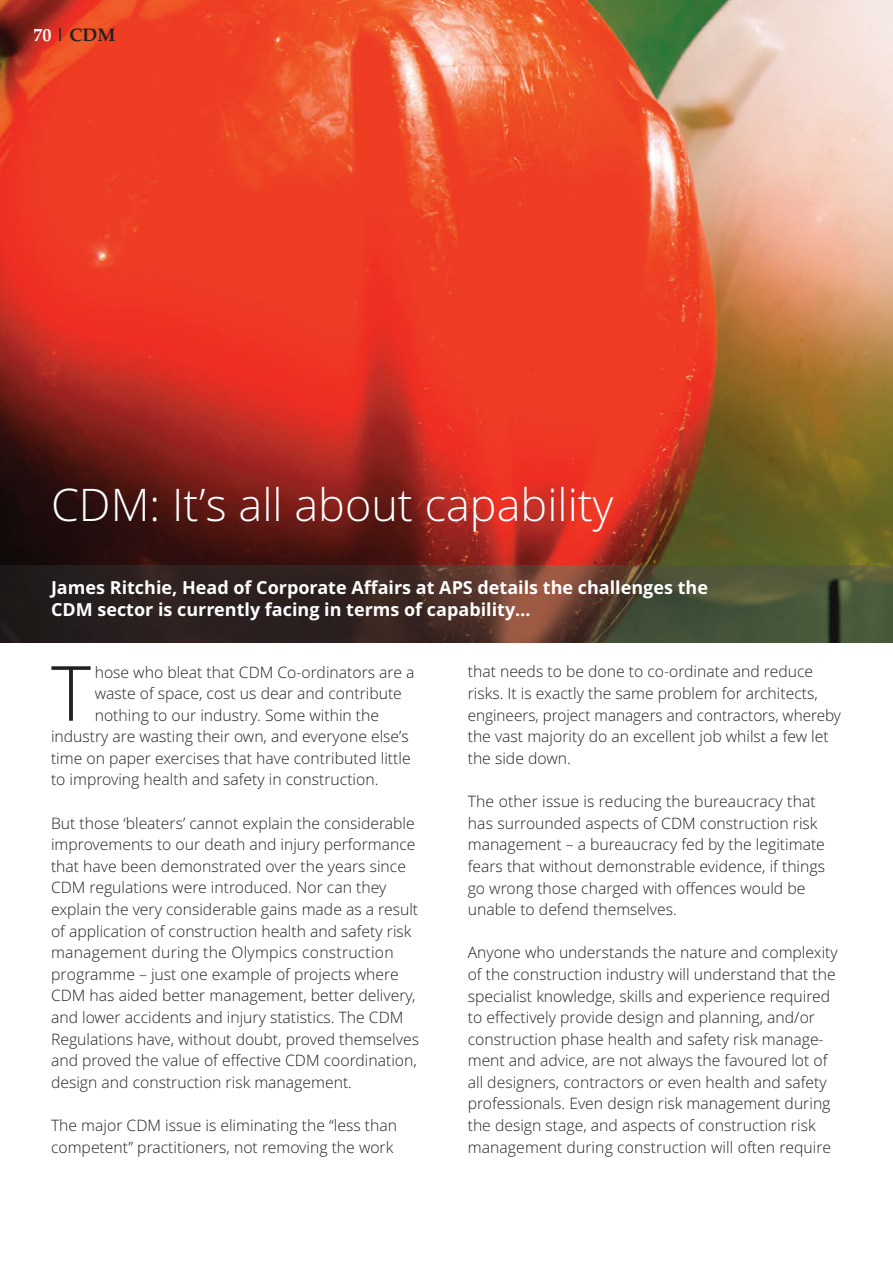
<style>
.page{position:relative;width:893px;height:1263px;background:#fff}
.page>*{position:absolute;margin:0;border:0;box-sizing:border-box;transform-origin:0 0}
.t1{font:300 76.2px "Open Sans";color:#231f20}
.t2{font:300 45px "Open Sans";color:#fff}
.t3{font:700 18px/21.8px "Open Sans";color:#fff}
.t4{font:700 18px "Palatino Linotype";color:#231f20}
.t5{font:300 15.75px/21.6px "Open Sans";color:#231f20}
.s1{color:#fff}
</style>
<div class="page">
<img style="left:0;top:0;width:893px;height:565px">
<img style="left:0;top:565px;width:893px;height:77px">
<p class="t4" style="left:33px;top:24px;width:83px"><span class="s1">70</span> | CDM</p>
<h2 class="t2" style="left:51px;top:479px;width:564px">CDM: It’s all about capability</h2>
<p class="t3" style="left:51px;top:577px;width:658px">James Ritchie, Head of Corporate Affairs at APS details the challenges the<br>CDM sector is currently facing in terms of capability…</p>
<h1 class="t1" style="left:51px;top:650px;width:41px">T</h1>
<p class="t5" style="left:95px;top:661px;width:321px">hose who bleat that CDM Co-ordinators are a</p>
<p class="t5" style="left:95px;top:683px;width:309px">waste of space, cost us dear and contribute</p>
<p class="t5" style="left:95px;top:704px;width:286px">nothing to our industry. Some within the</p>
<p class="t5" style="left:51px;top:726px;width:359px">industry are wasting their own, and everyone else’s</p>
<p class="t5" style="left:51px;top:748px;width:361px">time on paper exercises that have contributed little</p>
<p class="t5" style="left:51px;top:769px;width:329px">to improving health and safety in construction.</p>
<p class="t5" style="left:51px;top:812px;width:369px">But those ‘bleaters’ cannot explain the considerable improvements to our death and injury performance that have been demonstrated over the years since CDM regulations were introduced. Nor can they explain the very considerable gains made as a result of application of construction health and safety risk management during the Olympics construction programme – just one example of projects where CDM has aided better management, better delivery, and lower accidents and injury statistics. The CDM Regulations have, without doubt, proved themselves and proved the value of effective CDM coordination, design and construction risk management.</p>
<p class="t5" style="left:51px;top:1115px;width:347px">The major CDM issue is eliminating the “less than competent” practitioners, not removing the work</p>
<p class="t5" style="left:468px;top:661px;width:375px">that needs to be done to co-ordinate and reduce risks. It is exactly the same problem for architects, engineers, project managers and contractors, whereby the vast majority do an excellent job whilst a few let the side down.</p>
<p class="t5" style="left:468px;top:791px;width:359px">The other issue is reducing the bureaucracy that has surrounded aspects of CDM construction risk management – a bureaucracy fed by the legitimate fears that without demonstrable evidence, if things go wrong those charged with offences would be unable to defend themselves.</p>
<p class="t5" style="left:468px;top:942px;width:371px">Anyone who understands the nature and complexity of the construction industry will understand that the specialist knowledge, skills and experience required to effectively provide design and planning, and/or construction phase health and safety risk manage&shy;ment and advice, are not always the favoured lot of all designers, contractors or even health and safety professionals. Even design risk management during the design stage, and aspects of construction risk management during construction will often require</p>
</div>
